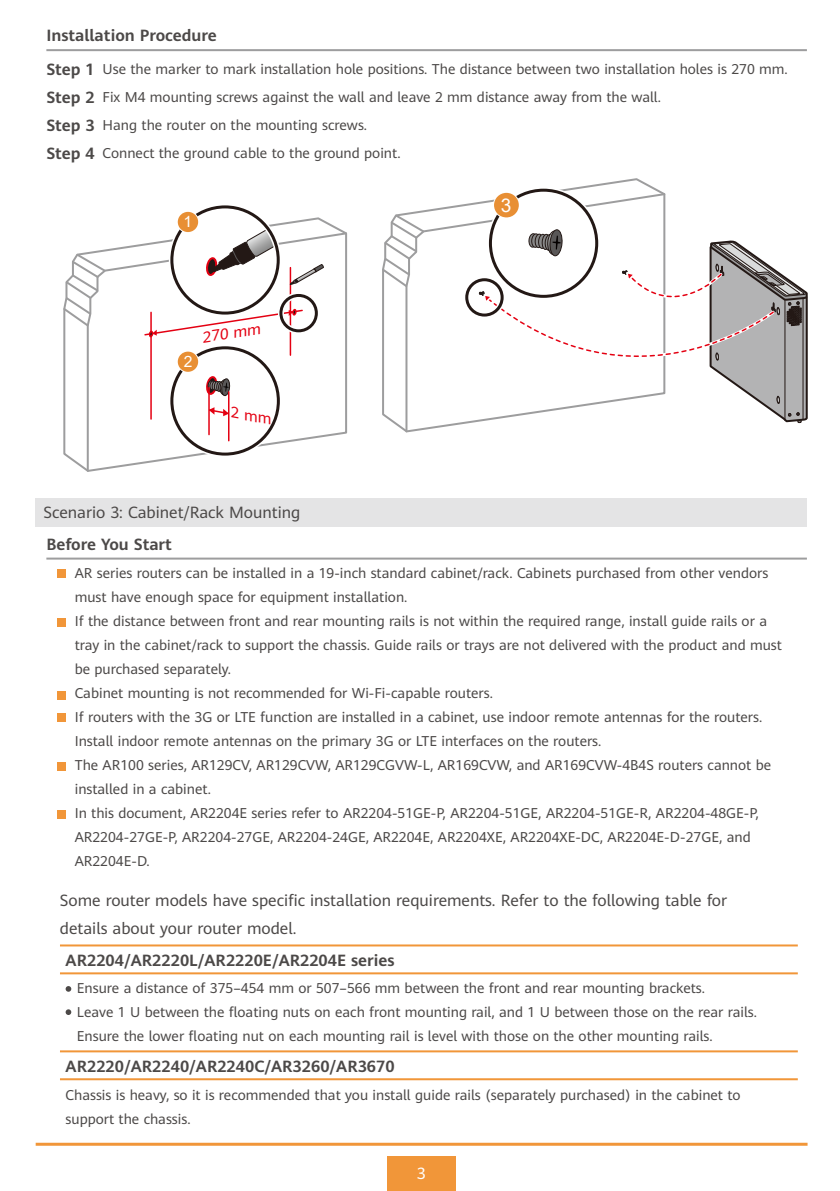
<style>
.page{position:relative;width:840px;height:1191px;background:#fff}
.page>*{position:absolute;margin:0;border:0;box-sizing:border-box;transform-origin:0 0}
.t1{font:19px "Arial";color:#fff}
.t2{font:16px/28px "Huawei Sans";color:#4c4948}
.t3{font:700 16px/28px "Huawei Sans";color:#4c4948;text-align:justify}
.t4{font:16px "Huawei Sans";color:#fff}
.t5{font:15.6px "Arial";color:#fff}
.t6{font:italic 15.2px "Huawei Sans";color:#e40012}
.t7{font:14px/24px "Huawei Sans";color:#4c4948}
</style>
<div class="page">
<div style="left:387px;top:1157px;width:68px;height:34px;background:#f19639"></div>
<hr style="left:36px;top:1142px;width:771px;height:3px;background:#f19639">
<hr style="left:46px;top:49px;width:760px;height:2px;background:#9d9d9e">
<div style="left:35px;top:498px;width:771px;height:29px;background:#e4e4e5"></div>
<div style="left:58px;top:569px;width:8px;height:9px;background:#f19639"></div>
<div style="left:58px;top:618px;width:8px;height:8px;background:#f19639"></div>
<hr style="left:46px;top:557px;width:760px;height:2px;background:#9d9d9e">
<hr style="left:60px;top:944px;width:737px;height:2px;background:#f19639">
<hr style="left:60px;top:972px;width:737px;height:2px;background:#f19639">
<hr style="left:60px;top:1050px;width:737px;height:2px;background:#f19639">
<hr style="left:60px;top:1078px;width:737px;height:2px;background:#f19639">
<svg style="left:66px;top:986px;width:5px;height:5px"></svg>
<svg style="left:66px;top:1009px;width:5px;height:6px"></svg>
<svg style="left:63px;top:217px;width:281px;height:254px"></svg>
<svg style="left:86px;top:231px;width:262px;height:241px"></svg>
<svg style="left:63px;top:252px;width:44px;height:76px"></svg>
<hr style="left:150px;top:312px;width:2px;height:107px;background:#e40012">
<hr style="left:289px;top:268px;width:2px;height:87px;background:#e40012">
<svg style="left:143px;top:309px;width:161px;height:28px"></svg>
<div style="left:172px;top:348px;width:106px;height:106px;background:#fff;border-radius:50%"></div>
<div style="left:169px;top:345px;width:112px;height:112px;border:6px solid #fff;border-radius:50%"></div>
<div style="left:170px;top:346px;width:110px;height:109px;border:3px solid #231815;border-radius:50%"></div>
<svg style="left:206px;top:376px;width:24px;height:20px"></svg>
<hr style="left:208px;top:387px;width:2px;height:47px;background:#e40012">
<hr style="left:228px;top:392px;width:1px;height:49px;background:#e40012">
<svg style="left:290px;top:264px;width:33px;height:21px"></svg>
<div style="left:278px;top:292px;width:41px;height:42px;border:6px solid #fff;border-radius:50%"></div>
<div style="left:279px;top:294px;width:39px;height:38px;border:3px solid #231815;border-radius:50%"></div>
<div style="left:170px;top:205px;width:110px;height:110px;background:#fff;border-radius:50%"></div>
<svg style="left:206px;top:227px;width:71px;height:51px"></svg>
<div style="left:169px;top:204px;width:112px;height:112px;border:6px solid #fff;border-radius:50%"></div>
<div style="left:170px;top:205px;width:109px;height:109px;border:3px solid #231815;border-radius:50%"></div>
<div style="left:177px;top:211px;width:22px;height:22px;border:2px solid #fff;border-radius:50%"></div>
<div style="left:178px;top:212px;width:20px;height:20px;background:#e88f34;border-radius:50%"></div>
<div style="left:177px;top:351px;width:22px;height:22px;border:2px solid #fff;border-radius:50%"></div>
<div style="left:178px;top:352px;width:20px;height:20px;background:#e88f34;border-radius:50%"></div>
<svg style="left:382px;top:178px;width:280px;height:253px"></svg>
<svg style="left:404px;top:192px;width:262px;height:241px"></svg>
<svg style="left:382px;top:213px;width:44px;height:76px"></svg>
<div style="left:490px;top:190px;width:106px;height:106px;background:#fff;border-radius:50%"></div>
<svg style="left:479px;top:228px;width:329px;height:196px"></svg>
<div style="left:463px;top:277px;width:42px;height:41px;border:6px solid #fff;border-radius:50%"></div>
<div style="left:465px;top:278px;width:38px;height:38px;border:3px solid #231815;border-radius:50%"></div>
<div style="left:492px;top:192px;width:27px;height:26px;border:2px solid #fff;border-radius:50%"></div>
<div style="left:493px;top:193px;width:25px;height:24px;background:#e88f34;border-radius:50%"></div>
<div style="left:58px;top:691px;width:8px;height:8px;background:#f19639"></div>
<div style="left:58px;top:713px;width:8px;height:9px;background:#f19639"></div>
<div style="left:58px;top:762px;width:8px;height:8px;background:#f19639"></div>
<div style="left:58px;top:810px;width:8px;height:8px;background:#f19639"></div>
<svg style="left:208px;top:406px;width:62px;height:19px"></svg>
<p class="t3" style="left:46px;top:21px;width:172px">Installation Procedure</p>
<p class="t3" style="left:46px;top:55px;width:50px">Step 1<br>Step 2<br>Step 3<br>Step 4</p>
<p class="t7" style="left:103px;top:55px;width:686px;line-height:28px">Use the marker to mark installation hole positions. The distance between two installation holes is 270 mm.<br>Fix M4 mounting screws against the wall and leave 2 mm distance away from the wall.<br>Hang the router on the mounting screws.<br>Connect the ground cable to the ground point.</p>
<p class="t5" style="left:183px;top:211px;width:10px">1</p>
<h1 class="t1" style="left:500px;top:192px;width:12px">3</h1>
<p class="t5" style="left:184px;top:351px;width:10px">2</p>
<p class="t6" style="left:200px;top:327px;width:60px;rotate:-9deg">270 mm</p>
<p class="t2" style="left:44px;top:498px;width:258px">Scenario 3: Cabinet/Rack Mounting</p>
<p class="t3" style="left:46px;top:529px;width:127px">Before You Start</p>
<p class="t7" style="left:75px;top:560px;width:708px">AR series routers can be installed in a 19-inch standard cabinet/rack. Cabinets purchased from other vendors must have enough space for equipment installation.<br>If the distance between front and rear mounting rails is not within the required range, install guide rails or a tray in the cabinet/rack to support the chassis. Guide rails or trays are not delivered with the product and must be purchased separately.<br>Cabinet mounting is not recommended for Wi-Fi-capable routers.<br>If routers with the 3G or LTE function are installed in a cabinet, use indoor remote antennas for the routers.<br>Install indoor remote antennas on the primary 3G or LTE interfaces on the routers.<br>The AR100 series, AR129CV, AR129CVW, AR129CGVW-L, AR169CVW, and AR169CVW-4B4S routers cannot be installed in a cabinet.<br>In this document, AR2204E series refer to AR2204-51GE-P, AR2204-51GE, AR2204-51GE-R, AR2204-48GE-P, AR2204-27GE-P, AR2204-27GE, AR2204-24GE, AR2204E, AR2204XE, AR2204XE-DC, AR2204E-D-27GE, and AR2204E-D.</p>
<p class="t2" style="left:60px;top:886px;width:668px">Some router models have specific installation requirements. Refer to the following table for details about your router model.</p>
<p class="t3" style="left:66px;top:945px;width:330px">AR2204/AR2220L/AR2220E/AR2204E series</p>
<p class="t7" style="left:77px;top:975px;width:681px">Ensure a distance of 375–454 mm or 507–566 mm between the front and rear mounting brackets.<br>Leave 1 U between the floating nuts on each front mounting rail, and 1 U between those on the rear rails.<br>Ensure the lower floating nut on each mounting rail is level with those on the other mounting rails.</p>
<p class="t3" style="left:66px;top:1051px;width:330px">AR2220/AR2240/AR2240C/AR3260/AR3670</p>
<p class="t7" style="left:66px;top:1082px;width:676px">Chassis is heavy, so it is recommended that you install guide rails (separately purchased) in the cabinet to support the chassis.</p>
<p class="t4" style="left:416px;top:1161px;width:10px">3</p>
</div>
